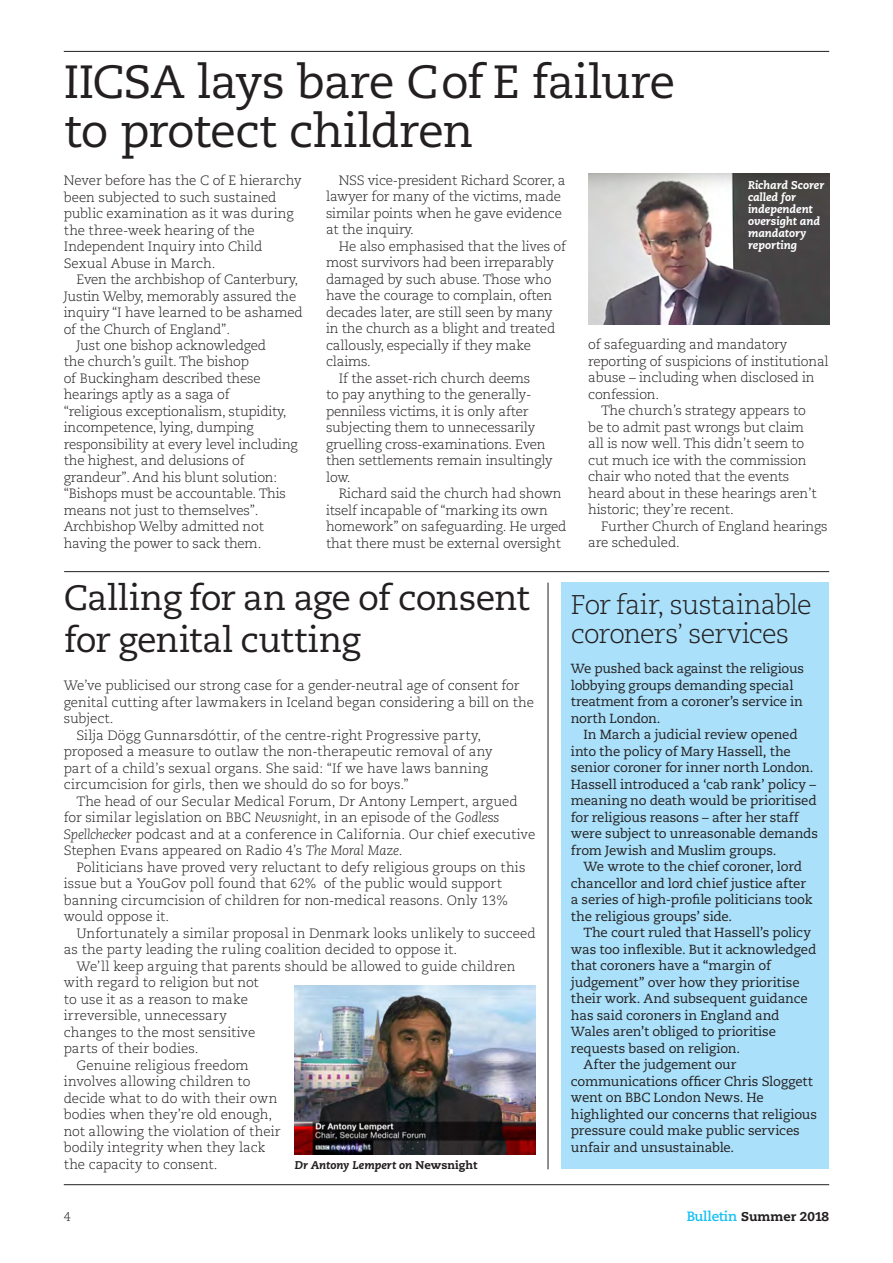
<style>
.page{position:relative;width:893px;height:1263px;background:#fff}
.page>*{position:absolute;margin:0;border:0;box-sizing:border-box;transform-origin:0 0}
.t1{font:46.5px/49.5px "Caecilia";letter-spacing:-.02em;color:#231f20}
.t2{font:35.25px/42px "Caecilia";letter-spacing:-.02em;color:#231f20}
.t3{font:300 27px/28.5px "Caecilia";letter-spacing:-.03em;color:#231f20}
.Body_Text_Indented{font:300 13.5px/16.5px "Caecilia";letter-spacing:-.015em;color:#231f20}
.Body_Text_No_Indent{font:300 13.5px/16.5px "Caecilia";letter-spacing:-.005em;color:#231f20}
.Body_Text_Indented-2{font:13.2px/16.5px "Caecilia";letter-spacing:-.015em;color:#231f20}
.Body_Text_No_Indent-2{font:13.2px/16.5px "Caecilia";letter-spacing:-.015em;color:#231f20}
.t4{font:800 12.75px "Caecilia";color:#231f20}
.t5{font:300 12.75px "Caecilia";color:#231f20}
.Caption_White{font:italic 800 11.25px/12px "Caecilia";letter-spacing:-.005em;color:#fff}
.t6{font:italic 800 11.25px "Caecilia";color:#231f20}
.s1{font-style:italic}
.s2{font-style:normal}
.s3{font-size:22.5px}
.s4{font-weight:700;font-size:13.5px;color:#15c0f2}
</style>
<div class="page">
<hr style="left:64px;top:51px;width:765px;height:1px;background:#231f20">
<hr style="left:64px;top:1184px;width:765px;height:1px;background:#231f20">
<div style="left:561px;top:583px;width:268px;height:586px;background:#aae0f9"></div>
<hr style="left:64px;top:571px;width:765px;height:1px;background:#231f20">
<img style="left:588px;top:173px;width:241px;height:151px">
<img style="left:295px;top:985px;width:241px;height:169px">
<hr style="left:548px;top:583px;width:1px;height:586px;background:#231f20">
<p class="t1" style="left:64px;top:58px;width:613px">IICSA lays bare C of E failure to protect children</p>
<p class="Body_Text_No_Indent" style="left:64px;top:172px;width:240px">Never before has the C of E hierarchy been subjected to such sustained public examination as it was during the three-week hearing of the<br>Independent Inquiry into Child<br>Sexual Abuse in March.</p>
<p class="Body_Text_Indented" style="left:64px;top:271px;width:240px;text-indent:13px">Even the archbishop of Canterbury, Justin Welby, memorably assured the inquiry “I have learned to be ashamed of the Church of England”.</p>
<p class="Body_Text_Indented" style="left:64px;top:337px;width:236px;text-indent:13px">Just one bishop acknowledged<br>the church’s guilt. The bishop<br>of Buckingham described these hearings aptly as a saga of<br>“religious exceptionalism, stupidity, incompetence, lying, dumping responsibility at every level including the highest, and delusions of grandeur”. And his blunt solution: “Bishops must be accountable. This means not just to themselves”.<br>Archbishop Welby admitted not having the power to sack them.</p>
<p class="Body_Text_Indented" style="left:326px;top:172px;width:241px;text-indent:13px">NSS vice-president Richard Scorer, a lawyer for many of the victims, made similar points when he gave evidence at the inquiry.</p>
<p class="Body_Text_Indented" style="left:326px;top:238px;width:242px;text-indent:13px">He also emphasised that the lives of most survivors had been irreparably damaged by such abuse. Those who have the courage to complain, often decades later, are still seen by many in the church as a blight and treated callously, especially if they make claims.</p>
<p class="Body_Text_Indented" style="left:326px;top:370px;width:228px;text-indent:13px">If the asset-rich church deems<br>to pay anything to the generally&shy;penniless victims, it is only after subjecting them to unnecessarily gruelling cross-examinations. Even then settlements remain insultingly low.</p>
<p class="Body_Text_Indented" style="left:326px;top:486px;width:242px;text-indent:13px">Richard said the church had shown itself incapable of “marking its own homework” on safeguarding. He urged that there must be external oversight</p>
<p class="Caption_White" style="left:748px;top:179px;width:78px">Richard Scorer called for independent oversight and mandatory reporting</p>
<p class="Body_Text_Indented" style="left:588px;top:336px;width:242px">of safeguarding and mandatory reporting of suspicions of institutional abuse – including when disclosed in confession.</p>
<p class="Body_Text_Indented" style="left:588px;top:402px;width:230px;text-indent:13px">The church’s strategy appears to be to admit past wrongs but claim all is now well. This didn’t seem to cut much ice with the commission chair who noted that the events heard about in these hearings aren’t historic; they’re recent.</p>
<p class="Body_Text_Indented" style="left:588px;top:518px;width:241px;text-indent:13px">Further Church of England hearings are scheduled.</p>
<p class="t2" style="left:64px;top:578px;width:468px">Calling for an age of consent for genital cutting</p>
<p class="Body_Text_No_Indent" style="left:64px;top:678px;width:472px">We’ve publicised our strong case for a gender-neutral age of consent for genital cutting after lawmakers in Iceland began considering a bill on the subject.</p>
<p class="Body_Text_Indented" style="left:64px;top:727px;width:430px;text-indent:13px">Silja Dögg Gunnarsdóttir, of the centre-right Progressive party, proposed a measure to outlaw the non-therapeutic removal of any part of a child’s sexual organs. She said: “If we have laws banning circumcision for girls, then we should do so for boys.”</p>
<p class="Body_Text_Indented" style="left:64px;top:793px;width:473px;text-indent:13px">The head of our Secular Medical Forum, Dr Antony Lempert, argued for similar legislation on BBC <span class="s1">Newsnight</span>, in an episode of the <span class="s1">Godless Spellchecker</span> podcast and at a conference in California. Our chief executive Stephen Evans appeared on Radio 4’s <span class="s1">The Moral Maze</span>.</p>
<p class="Body_Text_Indented" style="left:64px;top:859px;width:463px;text-indent:13px">Politicians have proved very reluctant to defy religious groups on this issue but a YouGov poll found that 62% of the public would support banning circumcision of children for non-medical reasons. Only 13% would oppose it.</p>
<p class="Body_Text_Indented" style="left:64px;top:925px;width:473px;text-indent:13px">Unfortunately a similar proposal in Denmark looks unlikely to succeed as the party leading the ruling coalition decided to oppose it.</p>
<p class="Body_Text_Indented" style="left:64px;top:958px;width:453px;text-indent:13px">We’ll keep arguing that parents should be allowed to guide children with regard to religion but not<br>to use it as a reason to make<br>irreversible, unnecessary<br>changes to the most sensitive<br>parts of their bodies.</p>
<p class="Body_Text_Indented" style="left:64px;top:1057px;width:218px;text-indent:13px">Genuine religious freedom involves allowing children to decide what to do with their own bodies when they’re old enough, not allowing the violation of their bodily integrity when they lack the capacity to consent.</p>
<p class="t6" style="left:295px;top:1159px;width:184px">Dr Antony Lempert on <span class="s2">Newsnight</span></p>
<p class="t3" style="left:571px;top:591px;width:242px">For fair, sustainable coroners<span class="s3">’</span> services</p>
<p class="Body_Text_No_Indent-2" style="left:571px;top:660px;width:235px">We pushed back against the religious lobbying groups demanding special treatment from a coroner’s service in north London.</p>
<p class="Body_Text_Indented-2" style="left:571px;top:726px;width:249px;text-indent:13px">In March a judicial review opened into the policy of Mary Hassell, the senior coroner for inner north London.<br>Hassell introduced a ‘cab rank’ policy – meaning no death would be prioritised for religious reasons – after her staff were subject to unreasonable demands from Jewish and Muslim groups.</p>
<p class="Body_Text_Indented-2" style="left:571px;top:858px;width:243px;text-indent:13px">We wrote to the chief coroner, lord chancellor and lord chief justice after a series of high-profile politicians took the religious groups’ side.</p>
<p class="Body_Text_Indented-2" style="left:571px;top:924px;width:247px;text-indent:13px">The court ruled that Hassell’s policy was too inflexible. But it acknowledged that coroners have a “margin of judgement” over how they prioritise their work. And subsequent guidance has said coroners in England and Wales aren’t obliged to prioritise requests based on religion.</p>
<p class="Body_Text_Indented-2" style="left:571px;top:1056px;width:248px;text-indent:13px">After the judgement our communications officer Chris Sloggett went on BBC London News. He highlighted our concerns that religious pressure could make public services unfair and unsustainable.</p>
<p class="t5" style="left:64px;top:1209px;width:9px">4</p>
<p class="t4" style="left:687px;top:1208px;width:144px"><span class="s4">Bulletin</span> Summer 2018</p>
</div>
